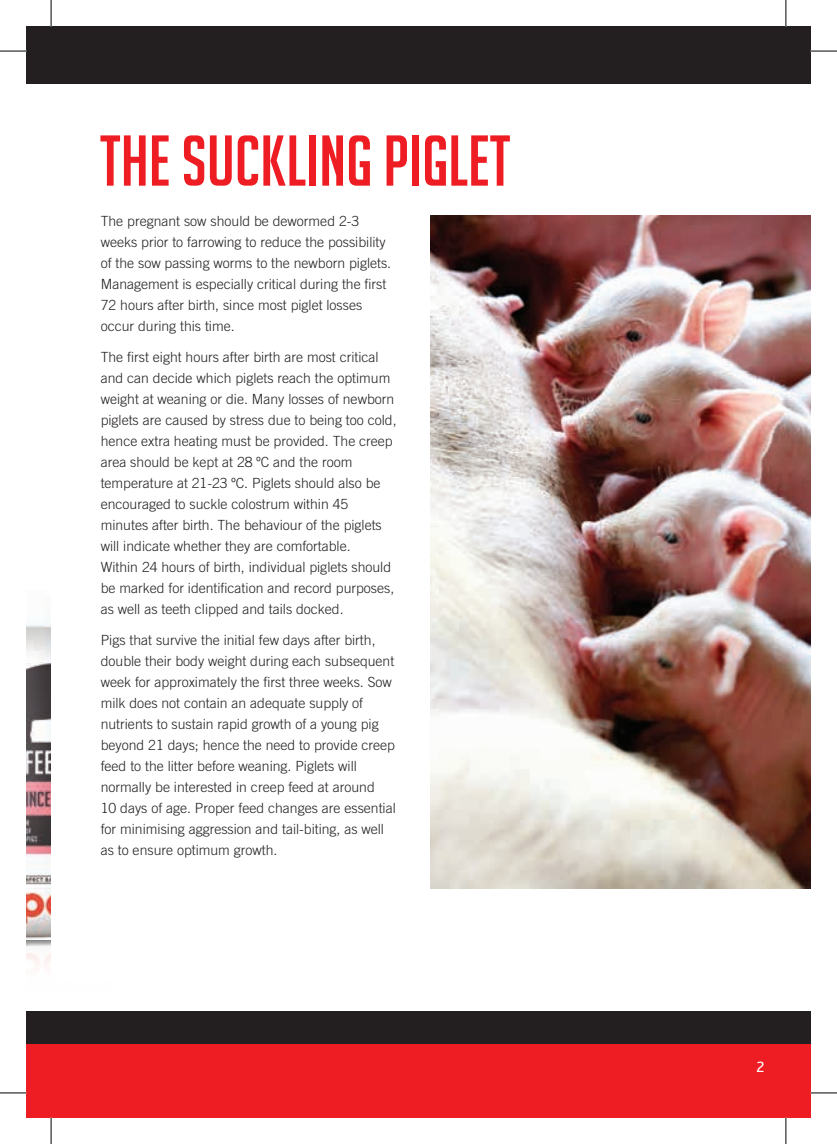
<style>
.page{position:relative;width:837px;height:1144px;background:#fff}
.page>*{position:absolute;margin:0;border:0;box-sizing:border-box;transform-origin:0 0}
.t1{font:70px "Big Noodle Titling";color:#ee1d23}
.t2{font:15.75px "Bliss 2";color:#fff}
.t3{font:300 14px/21px "Trade Gothic LT Std";color:#231f20}
</style>
<div class="page">
<div style="left:26px;top:1043px;width:784px;height:75px;background:#ee1d23"></div>
<div style="left:26px;top:1011px;width:784px;height:32px;background:#231f20"></div>
<div style="left:26px;top:26px;width:784px;height:57px;background:#231f20"></div>
<img style="left:26px;top:940px;width:91px;height:178px">
<img style="left:26px;top:623px;width:25px;height:316px">
<div style="left:51px;top:272px;width:112px;height:709px;background:#fff"></div>
<img style="left:431px;top:216px;width:379px;height:673px">
<svg style="left:0;top:51px;width:26px;height:1px"></svg>
<svg style="left:810px;top:51px;width:26px;height:1px"></svg>
<svg style="left:0;top:1092px;width:26px;height:1px"></svg>
<svg style="left:810px;top:1092px;width:26px;height:1px"></svg>
<svg style="left:51px;top:0;width:1px;height:26px"></svg>
<svg style="left:51px;top:1118px;width:1px;height:26px"></svg>
<svg style="left:785px;top:0;width:1px;height:26px"></svg>
<svg style="left:785px;top:1118px;width:1px;height:26px"></svg>
<h1 class="t1" style="left:100px;top:123px;width:412px">THE SUCKLING PIGLET</h1>
<p class="t3" style="left:101px;top:210px;width:292px">The pregnant sow should be dewormed 2-3 weeks prior to farrowing to reduce the possibility of the sow passing worms to the newborn piglets.<br>Management is especially critical during the first 72 hours after birth, since most piglet losses occur during this time.</p>
<p class="t3" style="left:101px;top:346px;width:297px">The first eight hours after birth are most critical and can decide which piglets reach the optimum weight at weaning or die. Many losses of newborn piglets are caused by stress due to being too cold, hence extra heating must be provided. The creep area should be kept at 28 ºC and the room temperature at 21-23 ºC. Piglets should also be encouraged to suckle colostrum within 45 minutes after birth. The behaviour of the piglets will indicate whether they are comfortable.<br>Within 24 hours of birth, individual piglets should be marked for identification and record purposes, as well as teeth clipped and tails docked.</p>
<p class="t3" style="left:101px;top:629px;width:296px">Pigs that survive the initial few days after birth, double their body weight during each subsequent week for approximately the first three weeks. Sow milk does not contain an adequate supply of nutrients to sustain rapid growth of a young pig beyond 21 days; hence the need to provide creep feed to the litter before weaning. Piglets will normally be interested in creep feed at around<br>10 days of age. Proper feed changes are essential for minimising aggression and tail-biting, as well as to ensure optimum growth.</p>
<p class="t2" style="left:756px;top:1057px;width:10px">2</p>
</div>
